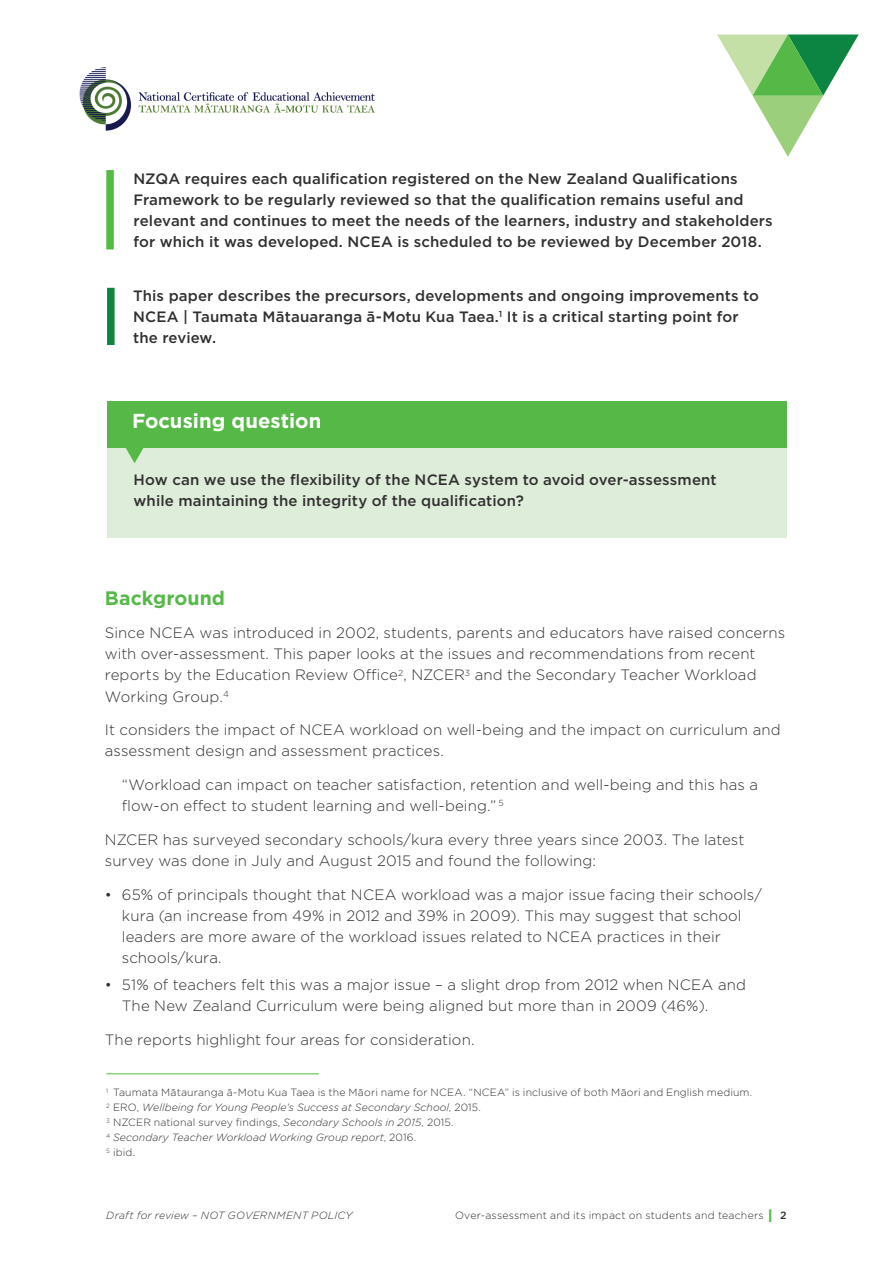
<style>
.page{position:relative;width:893px;height:1263px;background:#fff}
.page>*{position:absolute;margin:0;border:0;box-sizing:border-box;transform-origin:0 0}
.t1{font:700 20.25px "Gotham";letter-spacing:.005em;color:#fff}
.t2{font:700 19.5px "Gotham";color:#56b947}
.t3{font:300 15px/21px "Gotham";letter-spacing:.005em;color:#312f30}
.t4{font:500 15px/21px "Gotham";letter-spacing:.01em;color:#312f30}
.t5{font:300 10.5px/15px "Gotham";letter-spacing:.015em;color:#312f30}
.t6{font:italic 300 10.5px "Gotham";letter-spacing:.025em;color:#312f30}
.t7{font:500 10.5px "Gotham";color:#312f30}
.s1{font-style:italic}
.s2{font-weight:500;font-size:18px;color:#61bc52}
</style>
<div class="page">
<svg style="left:717px;top:35px;width:142px;height:122px"></svg>
<div style="left:107px;top:401px;width:680px;height:48px;background:#56b947"></div>
<div style="left:107px;top:449px;width:680px;height:89px;background:#ddedd9"></div>
<svg style="left:123px;top:448px;width:23px;height:15px"></svg>
<img style="left:80px;top:67px;width:294px;height:63px">
<hr style="left:106px;top:1073px;width:213px;height:1px;background:#56b947">
<div style="left:107px;top:288px;width:8px;height:57px;background:#0c8542"></div>
<div style="left:106px;top:170px;width:8px;height:79px;background:#56b947"></div>
<p class="t4" style="left:134px;top:168px;width:641px">NZQA requires each qualification registered on the New Zealand Qualifications Framework to be regularly reviewed so that the qualification remains useful and relevant and continues to meet the needs of the learners, industry and stakeholders for which it was developed. NCEA is scheduled to be reviewed by December 2018.</p>
<p class="t4" style="left:133px;top:285px;width:627px">This paper describes the precursors, developments and ongoing improvements to<br>NCEA | Taumata Mātauaranga ā-Motu Kua Taea.<sup>1</sup> It is a critical starting point for the review.</p>
<h1 class="t1" style="left:132px;top:408px;width:191px">Focusing question</h1>
<p class="t4" style="left:134px;top:469px;width:585px">How can we use the flexibility of the NCEA system to avoid over-assessment while maintaining the integrity of the qualification?</p>
<h2 class="t2" style="left:105px;top:585px;width:122px">Background</h2>
<p class="t3" style="left:105px;top:622px;width:682px">Since NCEA was introduced in 2002, students, parents and educators have raised concerns with over-assessment. This paper looks at the issues and recommendations from recent reports by the Education Review Office<sup>2</sup>, NZCER<sup>3</sup> and the Secondary Teacher Workload Working Group.<sup>4</sup></p>
<p class="t3" style="left:105px;top:719px;width:677px">It considers the impact of NCEA workload on well-being and the impact on curriculum and assessment design and assessment practices.</p>
<p class="t3" style="left:122px;top:774px;width:638px">“Workload can impact on teacher satisfaction, retention and well-being and this has a flow-on effect to student learning and well-being.” <sup>5</sup></p>
<p class="t3" style="left:105px;top:828px;width:641px">NZCER has surveyed secondary schools/kura every three years since 2003. The latest survey was done in July and August 2015 and found the following:</p>
<p class="t3" style="left:122px;top:883px;width:641px;text-indent:-17px">• 65% of principals thought that NCEA workload was a major issue facing their schools/ kura (an increase from 49% in 2012 and 39% in 2009). This may suggest that school leaders are more aware of the workload issues related to NCEA practices in their schools/kura.</p>
<p class="t3" style="left:122px;top:974px;width:626px;text-indent:-17px">• 51% of teachers felt this was a major issue – a slight drop from 2012 when NCEA and<br>The New Zealand Curriculum were being aligned but more than in 2009 (46%).</p>
<p class="t3" style="left:105px;top:1028px;width:371px">The reports highlight four areas for consideration.</p>
<p class="t5" style="left:106px;top:1085px;width:647px"><sup>1</sup> Taumata Mātauranga ā-Motu Kua Taea is the Māori name for NCEA. “NCEA” is inclusive of both Māori and English medium.<br><sup>2</sup> ERO, <span class="s1">Wellbeing for Young People’s Success at Secondary School</span>, 2015.<br><sup>3</sup> NZCER national survey findings, <span class="s1">Secondary Schools in 2015</span>, 2015.<br><sup>4</sup> <span class="s1">Secondary Teacher Workload Working Group report</span>, 2016.<br><sup>5</sup> ibid.</p>
<p class="t5" style="left:455px;top:1207px;width:319px">Over-assessment and its impact on students and teachers <span class="s2">I</span></p>
<p class="t6" style="left:106px;top:1208px;width:248px">Draft for review – NOT GOVERNMENT POLICY</p>
<p class="t7" style="left:780px;top:1208px;width:8px">2</p>
</div>
